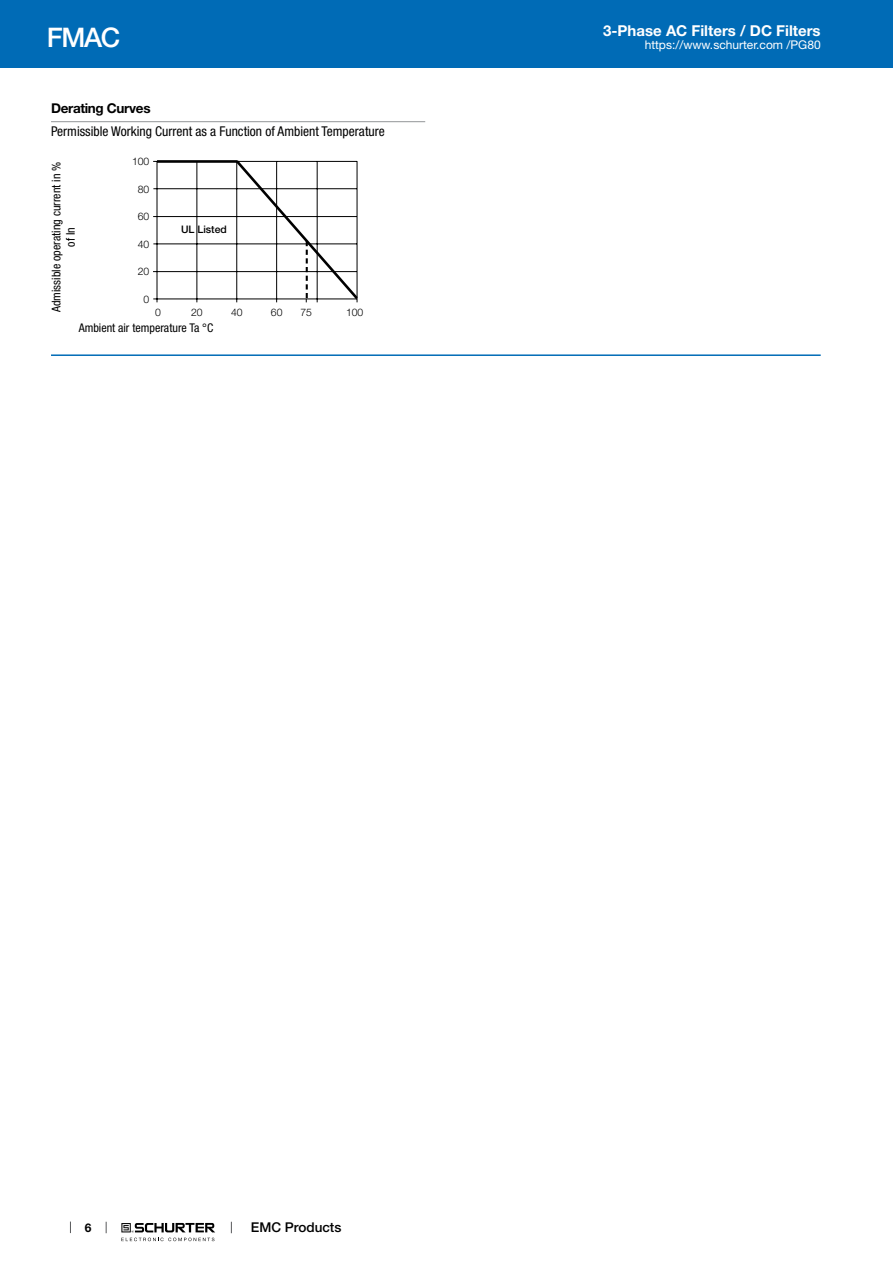
<style>
.page{position:relative;width:893px;height:1263px;background:#fff}
.page>*{position:absolute;margin:0;border:0;box-sizing:border-box;transform-origin:0 0}
.t1{font:500 27px "Helvetica Neue LT";color:#fff}
.t2{font:700 15px "Helvetica Neue LT";color:#fff}
.t3{font:condensed 13.5px "Helvetica Neue LT";color:#000}
.t4{font:700 13.5px "Helvetica Neue LT";letter-spacing:-.025em;color:#000}
.t5{font:500 13.5px "Helvetica Neue LT";color:#000}
.t6{font:condensed 12px/14.4px "Helvetica Neue LT";color:#000;text-align:center}
.t7{font:12px "Helvetica Neue LT";color:#fff}
.t8{font:700 12px "Helvetica Neue LT";color:#000}
.t9{font:300 10.35px "Helvetica Neue LT";color:#000}
.t10{font:500 10.35px "Helvetica Neue LT";color:#000}
</style>
<div class="page">
<svg style="left:70px;top:1221px;width:1px;height:12px"></svg>
<svg style="left:121px;top:1223px;width:94px;height:18px"></svg>
<div style="left:0;top:0;width:893px;height:68px;background:#006bb6"></div>
<hr style="left:51px;top:121px;width:374px;height:1px;background:#939598">
<hr style="left:153px;top:161px;width:204px;height:1px;background:#000">
<hr style="left:153px;top:188px;width:204px;height:1px;background:#000">
<hr style="left:153px;top:216px;width:204px;height:1px;background:#000">
<hr style="left:153px;top:244px;width:204px;height:1px;background:#000">
<hr style="left:153px;top:271px;width:204px;height:1px;background:#000">
<hr style="left:153px;top:299px;width:204px;height:1px;background:#000">
<hr style="left:157px;top:161px;width:1px;height:141px;background:#000">
<hr style="left:197px;top:161px;width:1px;height:141px;background:#000">
<hr style="left:157px;top:160px;width:80px;height:3px;background:#000">
<svg style="left:233px;top:160px;width:125px;height:142px"></svg>
<hr style="left:51px;top:354px;width:770px;height:2px;background:#006bb6">
<h1 class="t1" style="left:47px;top:21px;width:75px">FMAC</h1>
<p class="t4" style="left:51px;top:99px;width:101px">Derating Curves</p>
<p class="t3" style="left:51px;top:124px;width:335px">Permissible Working Current as a Function of Ambient Temperature</p>
<p class="t6" style="left:49px;top:312px;width:152px;rotate:-90deg">Admissible operating current in % of In</p>
<p class="t9" style="left:132px;top:155px;width:19px">100</p>
<p class="t9" style="left:138px;top:183px;width:13px">80</p>
<p class="t9" style="left:138px;top:210px;width:13px">60</p>
<p class="t9" style="left:138px;top:238px;width:13px">40</p>
<p class="t9" style="left:138px;top:265px;width:13px">20</p>
<p class="t9" style="left:144px;top:293px;width:7px">0</p>
<p class="t10" style="left:181px;top:223px;width:47px">UL Listed</p>
<p class="t9" style="left:155px;top:306px;width:7px">0</p>
<p class="t9" style="left:191px;top:306px;width:13px">20</p>
<p class="t9" style="left:231px;top:306px;width:13px">40</p>
<p class="t9" style="left:271px;top:306px;width:13px">60</p>
<p class="t9" style="left:300px;top:306px;width:13px">75</p>
<p class="t9" style="left:346px;top:306px;width:19px">100</p>
<p class="t6" style="left:79px;top:320px;width:136px">Ambient air temperature Ta °C</p>
<p class="t2" style="left:603px;top:21px;width:219px">3-Phase AC Filters / DC Filters</p>
<p class="t7" style="left:645px;top:38px;width:178px">https://www.schurter.com /PG80</p>
<p class="t8" style="left:85px;top:1220px;width:8px">6</p>
<p class="t5" style="left:251px;top:1219px;width:92px">EMC Products</p>
</div>
